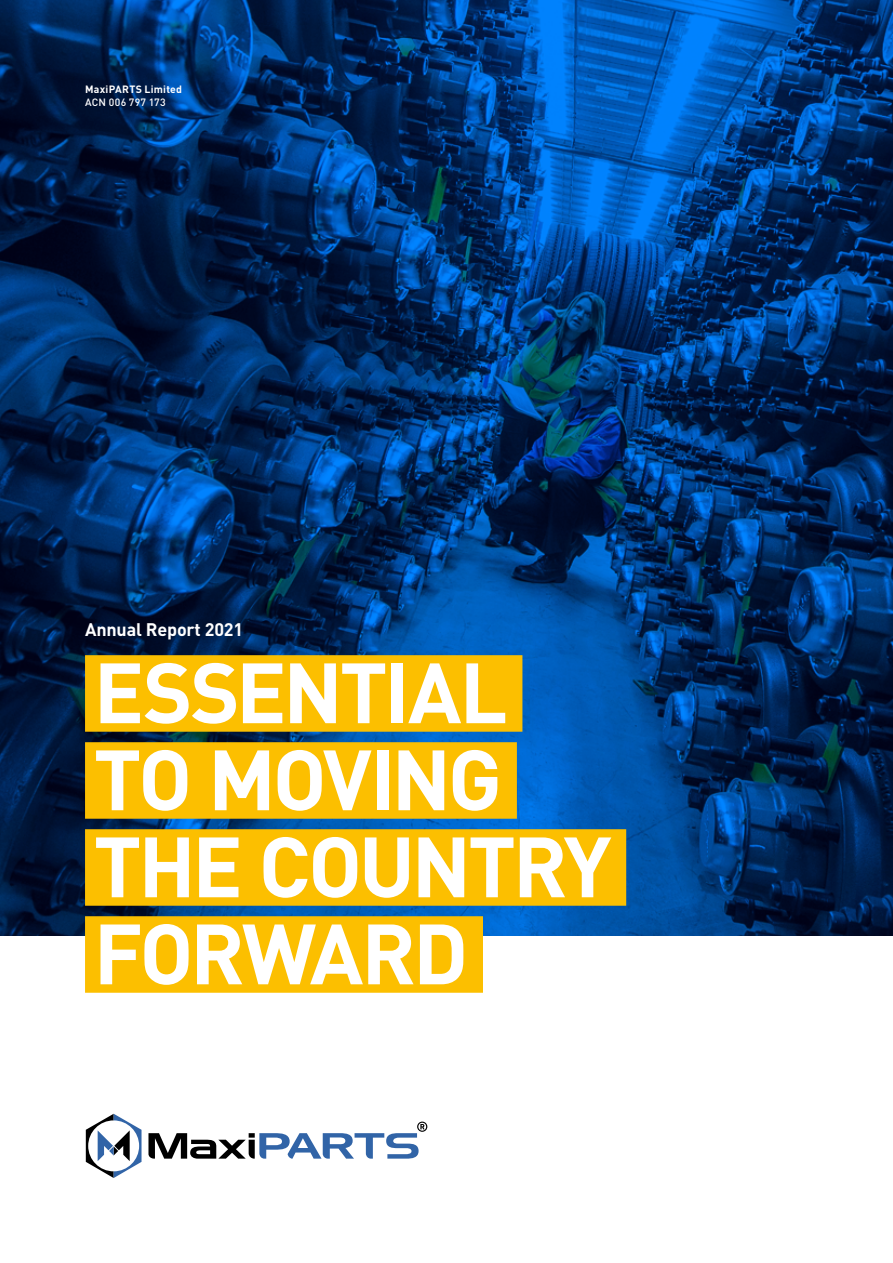
<style>
.page{position:relative;width:893px;height:1263px;background:#fff}
.page>*{position:absolute;margin:0;border:0;box-sizing:border-box;transform-origin:0 0}
.t1{font:700 84px/87px "DIN";letter-spacing:-.04em;color:#fff}
.t2{font:700 18px "DIN";letter-spacing:-.01em;color:#fff}
.t3{font:700 10.5px "DIN";letter-spacing:.025em;color:#fff}
.t4{font:500 10.5px "DIN";letter-spacing:.03em;color:#fff}
</style>
<div class="page">
<img style="left:0;top:0;width:893px;height:935px">
<div style="left:85px;top:655px;width:437px;height:77px;background:#fcbf00"></div>
<div style="left:85px;top:742px;width:432px;height:77px;background:#fcbf00"></div>
<div style="left:85px;top:829px;width:541px;height:77px;background:#fcbf00"></div>
<div style="left:85px;top:916px;width:398px;height:77px;background:#fcbf00"></div>
<svg style="left:86px;top:1114px;width:56px;height:64px"></svg>
<svg style="left:148px;top:1121px;width:279px;height:38px"></svg>
<p class="t3" style="left:85px;top:82px;width:99px">MaxiPARTS Limited</p>
<p class="t4" style="left:85px;top:96px;width:82px">ACN 006 797 173</p>
<p class="t2" style="left:85px;top:617px;width:160px">Annual Report 2021</p>
<p class="t1" style="left:94px;top:646px;width:519px">ESSENTIAL<br>TO MOVING<br>THE COUNTRY<br>FORWARD</p>
</div>
